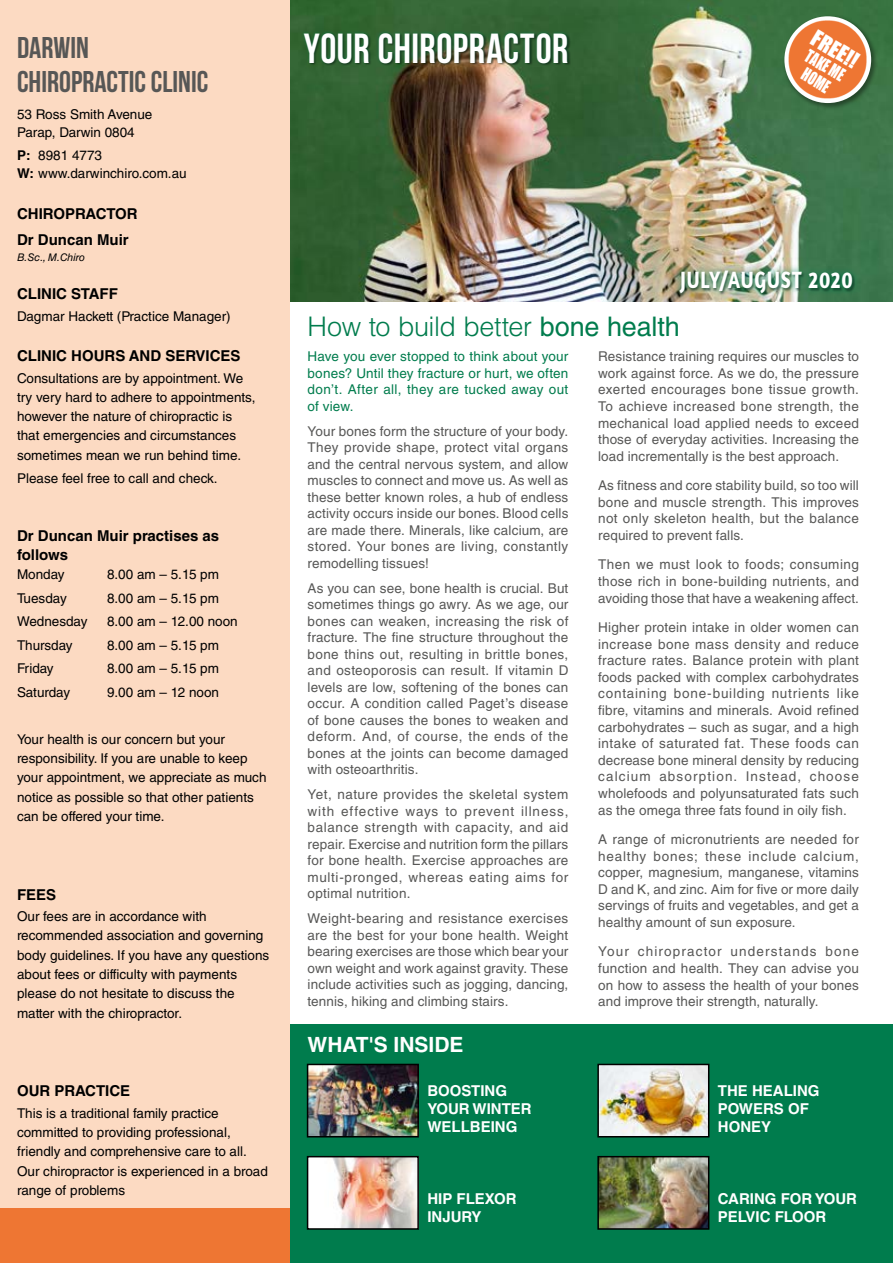
<style>
.page{position:relative;width:893px;height:1263px;background:#fff}
.page>*{position:absolute;margin:0;border:0;box-sizing:border-box;transform-origin:0 0}
.t1{font:700 42px "Bebas Neue";letter-spacing:.015em;color:#fff;scale:.96 1}
.t2{font:30px/33.5px "Bebas Neue";color:#575756}
.t3{font:300 27px "Helvetica LT Std";letter-spacing:-.015em;color:#007c4d}
.t4{font:700 24px "Amaranth";letter-spacing:.04em;color:#fff;scale:.8 1}
.t5{font:700 21px "Helvetica LT Std";color:#fff}
.t6{font:21px "Impact";color:#fff;scale:1.04 1}
.t7{font:16.8px/17.4px "Impact";color:#fff;text-align:center;scale:.79 1}
.t8{font:700 15px/25.7px "Helvetica LT Std";color:#000}
.t9{font:700 15px/18px "Helvetica LT Std";color:#fff}
.t10{font:13.5px/16.5px "Helvetica LT Std";letter-spacing:.01em;color:#575756;text-align:justify}
.t11{font:13.5px/19.2px "Helvetica LT Std";color:#000}
.t12{font:13.5px/16.6px "Helvetica LT Std";letter-spacing:.02em;color:#007c4d;text-align:justify}
.t13{font:italic 10.5px "Helvetica LT Std";color:#000}
.s1{font-weight:700}
.s2{font-weight:400}
</style>
<div class="page">
<div style="left:289px;top:1024px;width:604px;height:239px;background:#007c4d"></div>
<img style="left:310px;top:1067px;width:106px;height:67px">
<div style="left:307px;top:1064px;width:112px;height:73px;border:2px solid #000"></div>
<img style="left:310px;top:1159px;width:106px;height:68px">
<div style="left:307px;top:1156px;width:112px;height:74px;border:2px solid #000"></div>
<img style="left:600px;top:1067px;width:106px;height:67px">
<div style="left:597px;top:1064px;width:112px;height:73px;border:2px solid #000"></div>
<img style="left:600px;top:1159px;width:106px;height:68px">
<div style="left:597px;top:1156px;width:112px;height:74px;border:2px solid #000"></div>
<img style="left:289px;top:0;width:604px;height:301px">
<div style="left:0;top:0;width:289px;height:1263px;background:#fcdac2"></div>
<div style="left:0;top:1209px;width:290px;height:54px;background:#ee7633"></div>
<div style="left:782px;top:14px;width:96px;height:96px;background:#000;opacity:.4"></div>
<svg style="left:782px;top:15px;width:90px;height:90px;fill:#ee7633"></svg>
<div style="left:300px;top:29px;width:271px;height:37px;background:#007c4d;opacity:.5"></div>
<img style="left:673px;top:264px;width:187px;height:37px">
<h2 class="t2" style="left:17px;top:31px;width:193px">DARWIN<br>CHIROPRACTIC CLINIC</h2>
<p class="t11" style="left:17px;top:105px;width:137px;line-height:18.5px">53 Ross Smith Avenue<br>Parap, Darwin 0804</p>
<p class="t11" style="left:17px;top:146px;width:171px;line-height:18.5px"><span class="s1">P:</span> 8981 4773<br><span class="s1">W:</span> www.darwinchiro.com.au</p>
<p class="t8" style="left:17px;top:201px;width:122px">CHIROPRACTOR<br>Dr Duncan Muir</p>
<p class="t13" style="left:17px;top:251px;width:69px">B.Sc., M.Chiro</p>
<p class="t8" style="left:17px;top:281px;width:102px">CLINIC STAFF</p>
<p class="t11" style="left:17px;top:306px;width:215px">Dagmar Hackett (Practice Manager)</p>
<p class="t8" style="left:17px;top:343px;width:225px">CLINIC HOURS AND SERVICES</p>
<p class="t11" style="left:17px;top:368px;width:240px">Consultations are by appointment. We try very hard to adhere to appointments, however the nature of chiropractic is that emergencies and circumstances sometimes mean we run behind time.</p>
<p class="t11" style="left:17px;top:469px;width:202px">Please feel free to call and check.</p>
<p class="t8" style="left:17px;top:525px;width:204px;line-height:19.2px">Dr Duncan Muir practises as follows</p>
<p class="t11" style="left:17px;top:565px;width:49px">Monday</p>
<p class="t11" style="left:107px;top:565px;width:114px">8.00 am – 5.15 pm</p>
<p class="t11" style="left:17px;top:588px;width:51px">Tuesday</p>
<p class="t11" style="left:107px;top:588px;width:114px">8.00 am – 5.15 pm</p>
<p class="t11" style="left:17px;top:612px;width:72px">Wednesday</p>
<p class="t11" style="left:107px;top:612px;width:132px">8.00 am – 12.00 noon</p>
<p class="t11" style="left:17px;top:635px;width:57px">Thursday</p>
<p class="t11" style="left:107px;top:635px;width:114px">8.00 am – 5.15 pm</p>
<p class="t11" style="left:17px;top:659px;width:38px">Friday</p>
<p class="t11" style="left:107px;top:659px;width:114px">8.00 am – 5.15 pm</p>
<p class="t11" style="left:17px;top:682px;width:55px">Saturday</p>
<p class="t11" style="left:107px;top:682px;width:114px">9.00 am – 12 noon</p>
<p class="t11" style="left:17px;top:729px;width:251px">Your health is our concern but your responsibility. If you are unable to keep your appointment, we appreciate as much notice as possible so that other patients can be offered your time.</p>
<p class="t8" style="left:17px;top:881px;width:41px">FEES</p>
<p class="t11" style="left:17px;top:907px;width:254px">Our fees are in accordance with recommended association and governing body guidelines. If you have any questions about fees or difficulty with payments please do not hesitate to discuss the matter with the chiropractor.</p>
<p class="t8" style="left:17px;top:1078px;width:115px">OUR PRACTICE</p>
<p class="t11" style="left:17px;top:1103px;width:252px">This is a traditional family practice committed to providing professional, friendly and comprehensive care to all.<br>Our chiropractor is experienced in a broad range of problems</p>
<h1 class="t1" style="left:304px;top:25px;width:277px">YOUR CHIROPRACTOR</h1>
<h3 class="t6" style="left:821px;top:22px;width:50px;rotate:31deg">FREE!!</h3>
<p class="t7" style="left:811px;top:46px;width:56px;rotate:31deg">TAKE ME<br>HOME</p>
<h3 class="t4" style="left:680px;top:265px;width:217px">JULY/AUGUST 2020</h3>
<h3 class="t3" style="left:308px;top:310px;width:374px">How to build better <span class="s2">bone health</span></h3>
<p class="t12" style="left:308px;top:348px;width:262px">Have you ever stopped to think about your bones? Until they fracture or hurt, we often don’t. After all, they are tucked away out of view.</p>
<p class="t10" style="left:308px;top:423px;width:262px">Your bones form the structure of your body.<br>They provide shape, protect vital organs and the central nervous system, and allow muscles to connect and move us. As well as these better known roles, a hub of endless activity occurs inside our bones. Blood cells are made there. Minerals, like calcium, are stored. Your bones are living, constantly remodelling tissues!</p>
<p class="t10" style="left:308px;top:580px;width:262px">As you can see, bone health is crucial. But sometimes things go awry. As we age, our bones can weaken, increasing the risk of fracture. The fine structure throughout the bone thins out, resulting in brittle bones, and osteoporosis can result. If vitamin D levels are low, softening of the bones can occur. A condition called Paget’s disease of bone causes the bones to weaken and deform. And, of course, the ends of the bones at the joints can become damaged with osteoarthritis.</p>
<p class="t10" style="left:308px;top:786px;width:262px">Yet, nature provides the skeletal system with effective ways to prevent illness, balance strength with capacity, and aid repair. Exercise and nutrition form the pillars for bone health. Exercise approaches are multi-pronged, whereas eating aims for optimal nutrition.</p>
<p class="t10" style="left:308px;top:910px;width:262px">Weight-bearing and resistance exercises are the best for your bone health. Weight bearing exercises are those which bear your own weight and work against gravity. These include activities such as jogging, dancing, tennis, hiking and climbing stairs.</p>
<p class="t10" style="left:598px;top:348px;width:262px">Resistance training requires our muscles to work against force. As we do, the pressure exerted encourages bone tissue growth.<br>To achieve increased bone strength, the mechanical load applied needs to exceed those of everyday activities. Increasing the load incrementally is the best approach.</p>
<p class="t10" style="left:598px;top:477px;width:262px">As fitness and core stability build, so too will bone and muscle strength. This improves not only skeleton health, but the balance required to prevent falls.</p>
<p class="t10" style="left:598px;top:556px;width:262px">Then we must look to foods; consuming those rich in bone-building nutrients, and avoiding those that have a weakening affect.</p>
<p class="t10" style="left:598px;top:619px;width:262px">Higher protein intake in older women can increase bone mass density and reduce fracture rates. Balance protein with plant foods packed with complex carbohydrates containing bone-building nutrients like fibre, vitamins and minerals. Avoid refined carbohydrates – such as sugar, and a high intake of saturated fat. These foods can decrease bone mineral density by reducing calcium absorption. Instead, choose wholefoods and polyunsaturated fats such as the omega three fats found in oily fish.</p>
<p class="t10" style="left:598px;top:831px;width:262px">A range of micronutrients are needed for healthy bones; these include calcium, copper, magnesium, manganese, vitamins D and K, and zinc. Aim for five or more daily servings of fruits and vegetables, and get a healthy amount of sun exposure.</p>
<p class="t10" style="left:598px;top:943px;width:262px">Your chiropractor understands bone function and health. They can advise you on how to assess the health of your bones and improve their strength, naturally.</p>
<h3 class="t5" style="left:308px;top:1032px;width:157px">WHAT'S INSIDE</h3>
<p class="t9" style="left:427px;top:1082px;width:106px">BOOSTING<br>YOUR WINTER<br>WELLBEING</p>
<p class="t9" style="left:427px;top:1190px;width:91px">HIP FLEXOR<br>INJURY</p>
<p class="t9" style="left:718px;top:1082px;width:103px">THE HEALING<br>POWERS OF<br>HONEY</p>
<p class="t9" style="left:718px;top:1190px;width:141px">CARING FOR YOUR<br>PELVIC FLOOR</p>
</div>
